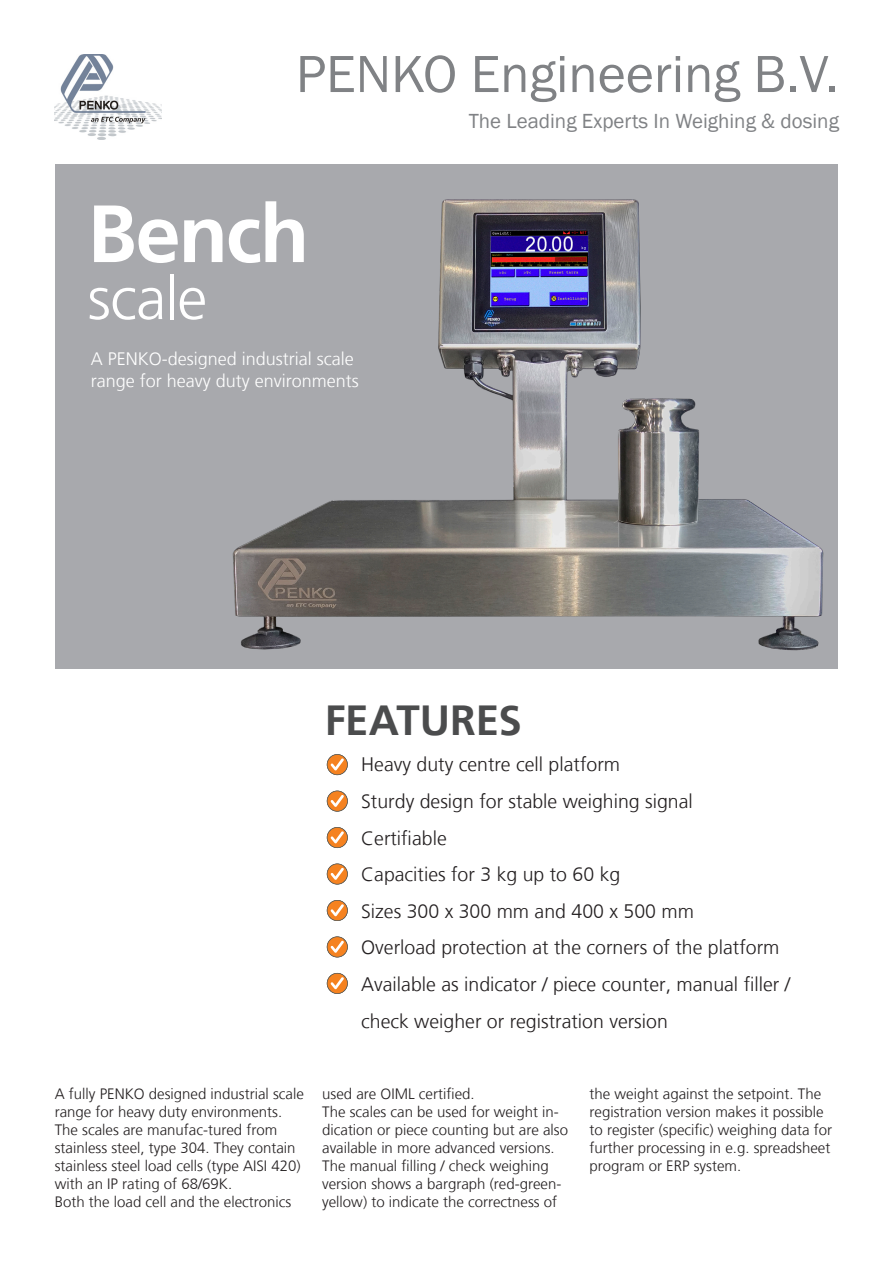
<style>
.page{position:relative;width:893px;height:1263px;background:#fff}
.page>*{position:absolute;margin:0;border:0;box-sizing:border-box;transform-origin:0 0}
.t1{font:700 81px "Frutiger LT";letter-spacing:-.025em;color:#fff}
.t2{font:300 60px "Frutiger LT";letter-spacing:-.015em;color:#fff}
.t3{font:54px "Franklin Gothic";color:#808285}
.t4{font:700 42px "Frutiger LT";letter-spacing:-.005em;color:#4b4c4d}
.t5{font:21px "Franklin Gothic";color:#808285}
.Bulletpoints{font:300 19.5px/36.6px "Frutiger LT";color:#231f20}
.t6{font:300 18px/21.6px "Frutiger LT";color:#fff}
.Bulletpoints-2{font:300 15px/18px "Frutiger LT";color:#231f20}
</style>
<div class="page">
<div style="left:55px;top:164px;width:782px;height:504px;background:#a8a9ad"></div>
<img style="left:232px;top:182px;width:606px;height:468px">
<img style="left:55px;top:54px;width:106px;height:85px">
<svg style="left:327px;top:754px;width:21px;height:21px"></svg>
<svg style="left:327px;top:863px;width:21px;height:21px"></svg>
<svg style="left:327px;top:973px;width:21px;height:21px"></svg>
<svg style="left:327px;top:791px;width:21px;height:20px"></svg>
<svg style="left:327px;top:900px;width:21px;height:21px"></svg>
<svg style="left:327px;top:827px;width:21px;height:21px"></svg>
<svg style="left:327px;top:936px;width:21px;height:21px"></svg>
<p class="t3" style="left:296px;top:41px;width:545px">PENKO Engineering B.V.</p>
<p class="t5" style="left:469px;top:108px;width:372px">The Leading Experts In Weighing &amp; dosing</p>
<p class="t1" style="left:88px;top:186px;width:223px">Bench</p>
<p class="t2" style="left:88px;top:264px;width:121px">scale</p>
<p class="t6" style="left:91px;top:349px;width:270px">A PENKO-designed industrial scale range for heavy duty environments</p>
<p class="t4" style="left:325px;top:696px;width:199px">FEATURES</p>
<p class="Bulletpoints" style="left:361px;top:747px;width:260px">Heavy duty centre cell platform</p>
<p class="Bulletpoints" style="left:361px;top:783px;width:333px">Sturdy design for stable weighing signal</p>
<p class="Bulletpoints" style="left:361px;top:820px;width:87px">Certifiable</p>
<p class="Bulletpoints" style="left:361px;top:856px;width:260px">Capacities for 3 kg up to 60 kg</p>
<p class="Bulletpoints" style="left:361px;top:893px;width:334px">Sizes 300 x 300 mm and 400 x 500 mm</p>
<p class="Bulletpoints" style="left:361px;top:930px;width:420px">Overload protection at the corners of the platform</p>
<p class="Bulletpoints" style="left:361px;top:966px;width:431px">Available as indicator / piece counter, manual filler / check weigher or registration version</p>
<p class="Bulletpoints-2" style="left:55px;top:1085px;width:251px">A fully PENKO designed industrial scale range for heavy duty environments.<br>The scales are manufac-tured from stainless steel, type 304. They contain stainless steel load cells (type AISI 420) with an IP rating of 68/69K.</p>
<p class="Bulletpoints-2" style="left:55px;top:1193px;width:238px">Both the load cell and the electronics</p>
<p class="Bulletpoints-2" style="left:322px;top:1085px;width:154px">used are OIML certified.</p>
<p class="Bulletpoints-2" style="left:322px;top:1103px;width:247px">The scales can be used for weight in&shy;dication or piece counting but are also available in more advanced versions.<br>The manual filling / check weighing version shows a bargraph (red-green&shy;yellow) to indicate the correctness of</p>
<p class="Bulletpoints-2" style="left:590px;top:1085px;width:244px">the weight against the setpoint. The registration version makes it possible to register (specific) weighing data for further processing in e.g. spreadsheet program or ERP system.</p>
</div>
